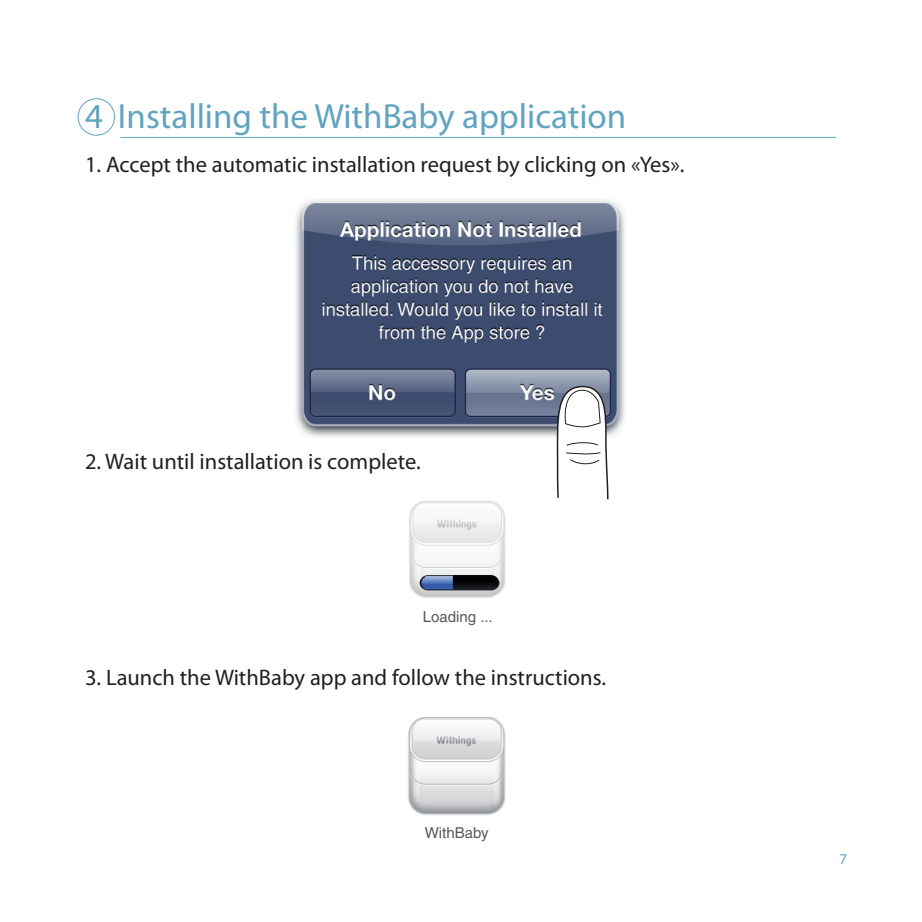
<style>
.page{position:relative;width:922px;height:922px;background:#fff}
.page>*{position:absolute;margin:0;border:0;box-sizing:border-box;transform-origin:0 0}
.t1{font:35px "Myriad Pro";color:#60a4bf}
.t2{font:22.5px "Myriad Pro";color:#231f20}
.t3{font:15px "Helvetica";color:#57585a}
.t4{font:15px "Myriad Pro";color:#60a4bf}
</style>
<div class="page">
<hr style="left:120px;top:137px;width:715px;height:1px;background:#60a4bf">
<div style="left:78px;top:98px;width:37px;height:37px;border:1px solid #60a4bf;border-radius:50%"></div>
<img style="left:295px;top:199px;width:330px;height:238px">
<img style="left:408px;top:717px;width:98px;height:98px">
<svg style="left:554px;top:385px;width:55px;height:115px"></svg>
<img style="left:409px;top:501px;width:97px;height:97px">
<img style="left:419px;top:575px;width:71px;height:14px">
<h1 class="t1" style="left:85px;top:94px;width:542px">4 Installing the WithBaby application</h1>
<p class="t2" style="left:85px;top:150px;width:600px">1. Accept the automatic installation request by clicking on «Yes».</p>
<p class="t2" style="left:85px;top:447px;width:337px">2. Wait until installation is complete.</p>
<p class="t3" style="left:422px;top:607px;width:72px">Loading ...</p>
<p class="t2" style="left:85px;top:663px;width:522px">3. Launch the WithBaby app and follow the instructions.</p>
<p class="t3" style="left:424px;top:823px;width:65px">WithBaby</p>
<p class="t4" style="left:839px;top:849px;width:9px">7</p>
</div>
